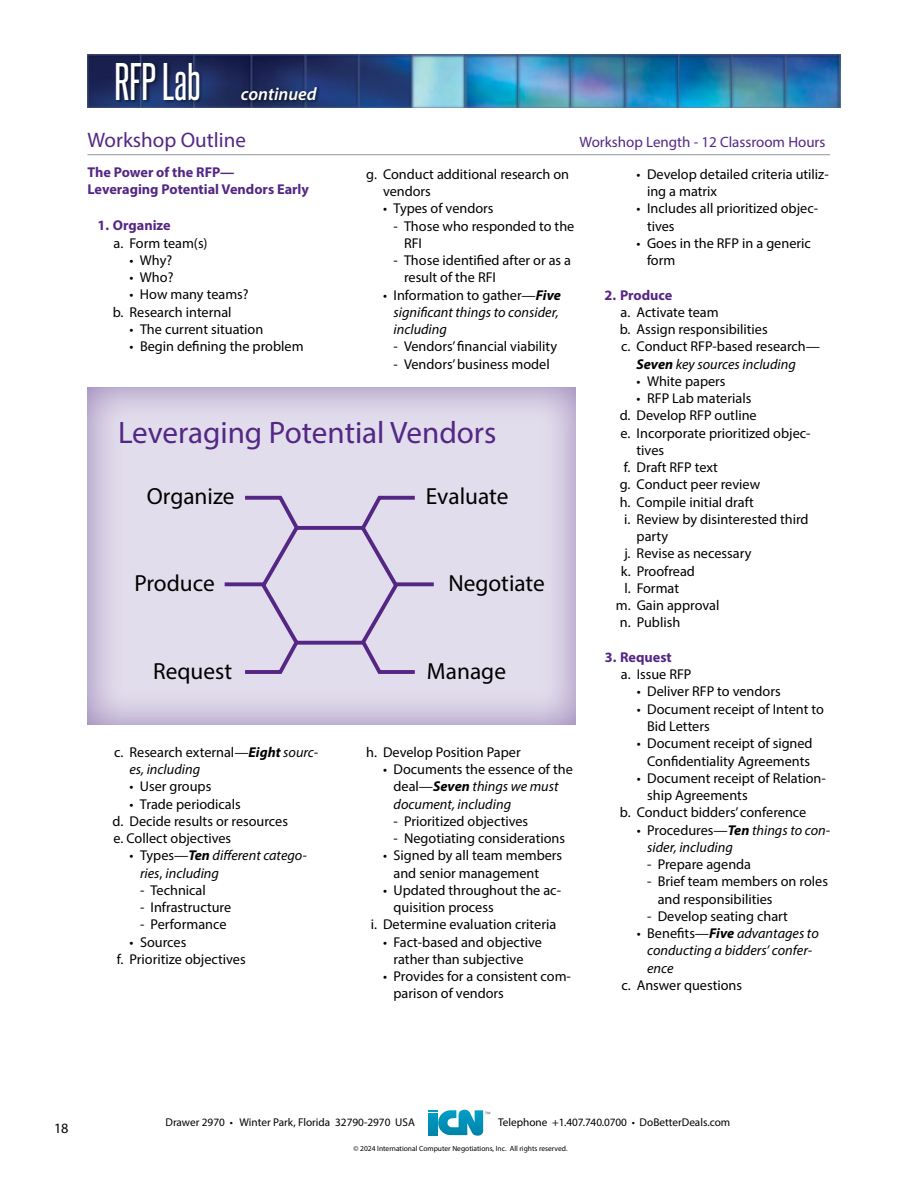
<style>
.page{position:relative;width:918px;height:1188px;background:#fff}
.page>*{position:absolute;margin:0;border:0;box-sizing:border-box;transform-origin:0 0}
.t1{font:45px "Steelfish Rg";color:#fff}
.t2{font:31.2px "Myriad Pro";color:#542785}
.t3{font:23.4px "Myriad Pro";color:#000}
.t4{font:21px "Myriad Pro";color:#542785}
.t5{font:italic 600 18px "Myriad Pro";color:#fff}
.t6{font:15px "Myriad Pro";color:#542785}
.t7{font:14.25px/17.2px "Myriad Pro";color:#000}
.t8{font:italic 14.25px/17.2px "Myriad Pro";color:#000}
.t9{font:700 14.25px/17.2px "Myriad Pro";color:#542785}
.t10{font:11.25px "Myriad Pro";color:#000}
.t11{font:7.5px "Myriad Pro";color:#000}
.t12{font:5.85px "Helvetica Neue";color:#636466}
.s1{font-style:normal}
.s2{font-weight:700}
.s3{font-weight:700;font-style:italic}
.s4{font-style:italic}
</style>
<div class="page">
<svg style="left:428px;top:1109px;width:55px;height:27px"></svg>
<img style="left:87px;top:54px;width:753px;height:54px">
<div style="left:116px;top:62px;width:205px;height:42px;background:#000;opacity:.6"></div>
<div style="left:64px;top:366px;width:534px;height:361px;background:#542785;opacity:.5"></div>
<svg style="left:225px;top:582px;width:16px;height:4px"></svg>
<svg style="left:241px;top:494px;width:178px;height:182px;background:#d6cde3"></svg>
<svg style="left:395px;top:582px;width:39px;height:4px"></svg>
<hr style="left:87px;top:154px;width:743px;height:1px;background:#939598">
<h1 class="t1" style="left:114px;top:49px;width:88px">RFP Lab</h1>
<p class="t5" style="left:241px;top:82px;width:77px">continued</p>
<h3 class="t4" style="left:87px;top:127px;width:160px">Workshop Outline</h3>
<p class="t6" style="left:580px;top:133px;width:247px">Workshop Length - 12 Classroom Hours</p>
<p class="t9" style="left:87px;top:163px;width:223px">The Power of the RFP—<br>Leveraging Potential Vendors Early</p>
<p class="t9" style="left:98px;top:217px;width:75px">1. Organize</p>
<p class="t7" style="left:114px;top:234px;width:96px">a. Form team(s)</p>
<p class="t7" style="left:129px;top:251px;width:44px">• Why?</p>
<p class="t7" style="left:129px;top:269px;width:46px">• Who?</p>
<p class="t7" style="left:113px;top:286px;width:137px;text-indent:17px">• How many teams? b. Research internal</p>
<p class="t7" style="left:130px;top:320px;width:135px">• The current situation</p>
<p class="t7" style="left:130px;top:338px;width:176px">• Begin defining the problem</p>
<p class="t7" style="left:383px;top:165px;width:188px;text-indent:-17px">g. Conduct additional research on vendors</p>
<p class="t7" style="left:383px;top:200px;width:112px">• Types of vendors</p>
<p class="t7" style="left:404px;top:217px;width:172px;text-indent:-11px">- Those who responded to the<br>RFI</p>
<p class="t7" style="left:404px;top:251px;width:169px;text-indent:-11px">- Those identified after or as a result of the RFI</p>
<p class="t8" style="left:394px;top:286px;width:169px;text-indent:-11px"><span class="s1">• Information to gather—</span><span class="s2">Five </span>significant things to consider, including</p>
<p class="t7" style="left:394px;top:338px;width:165px">- Vendors’ financial viability</p>
<p class="t7" style="left:394px;top:355px;width:158px">- Vendors’ business model</p>
<h2 class="t2" style="left:118px;top:413px;width:380px">Leveraging Potential Vendors</h2>
<h3 class="t3" style="left:147px;top:481px;width:89px">Organize</h3>
<h3 class="t3" style="left:426px;top:481px;width:84px">Evaluate</h3>
<h3 class="t3" style="left:134px;top:569px;width:82px">Produce</h3>
<h3 class="t3" style="left:448px;top:569px;width:98px">Negotiate</h3>
<h3 class="t3" style="left:153px;top:656px;width:81px">Request</h3>
<h3 class="t3" style="left:427px;top:656px;width:81px">Manage</h3>
<p class="t7" style="left:129px;top:743px;width:190px;text-indent:-15px">c. Research external—<span class="s3">Eight</span> <span class="s4">sourc&shy;es, including</span></p>
<p class="t7" style="left:129px;top:778px;width:83px">• User groups</p>
<p class="t7" style="left:113px;top:795px;width:177px;text-indent:17px">• Trade periodicals<br>d. Decide results or resources e. Collect objectives</p>
<p class="t8" style="left:140px;top:847px;width:168px;text-indent:-11px"><span class="s1">• Types—</span><span class="s2">Ten</span> different catego&shy;ries<span class="s1">,</span> including</p>
<p class="t7" style="left:140px;top:881px;width:67px">- Technical</p>
<p class="t7" style="left:140px;top:898px;width:93px">- Infrastructure</p>
<p class="t7" style="left:140px;top:916px;width:88px">- Performance</p>
<p class="t7" style="left:117px;top:933px;width:130px;text-indent:13px">• Sources<br>f. Prioritize objectives</p>
<p class="t7" style="left:366px;top:743px;width:156px">h. Develop Position Paper</p>
<p class="t7" style="left:394px;top:761px;width:181px;text-indent:-11px">• Documents the essence of the deal—<span class="s3">Seven</span> <span class="s4">things we must document, including</span></p>
<p class="t7" style="left:394px;top:812px;width:136px">- Prioritized objectives</p>
<p class="t7" style="left:394px;top:830px;width:173px">- Negotiating considerations</p>
<p class="t7" style="left:394px;top:847px;width:170px;text-indent:-11px">• Signed by all team members and senior management</p>
<p class="t7" style="left:383px;top:881px;width:180px">• Updated throughout the ac-</p>
<p class="t7" style="left:394px;top:899px;width:102px">quisition process</p>
<p class="t7" style="left:371px;top:916px;width:187px">i. Determine evaluation criteria</p>
<p class="t7" style="left:383px;top:933px;width:160px;text-align:center">• Fact-based and objective rather than subjective</p>
<p class="t7" style="left:394px;top:968px;width:179px;text-indent:-11px">• Provides for a consistent com&shy;parison of vendors</p>
<p class="t7" style="left:647px;top:165px;width:183px;text-indent:-11px">• Develop detailed criteria utiliz&shy;ing a matrix</p>
<p class="t7" style="left:647px;top:200px;width:173px;text-indent:-11px">• Includes all prioritized objec&shy;tives</p>
<p class="t7" style="left:647px;top:234px;width:165px;text-indent:-11px">• Goes in the RFP in a generic form</p>
<p class="t9" style="left:605px;top:286px;width:69px">2. Produce</p>
<p class="t7" style="left:621px;top:303px;width:99px">a. Activate team</p>
<p class="t7" style="left:620px;top:320px;width:149px">b. Assign responsibilities</p>
<p class="t7" style="left:621px;top:338px;width:200px">c. Conduct RFP-based research—</p>
<p class="t8" style="left:637px;top:355px;width:161px"><span class="s2">Seven</span> key sources including</p>
<p class="t7" style="left:637px;top:372px;width:91px">• White papers</p>
<p class="t7" style="left:637px;top:390px;width:116px">• RFP Lab materials</p>
<p class="t7" style="left:620px;top:407px;width:139px">d. Develop RFP outline</p>
<p class="t7" style="left:621px;top:424px;width:192px">e. Incorporate prioritized objec-</p>
<p class="t7" style="left:637px;top:441px;width:29px">tives</p>
<p class="t7" style="left:624px;top:459px;width:96px">f. Draft RFP text</p>
<p class="t7" style="left:620px;top:476px;width:142px">g. Conduct peer review</p>
<p class="t7" style="left:620px;top:493px;width:136px">h. Compile initial draft</p>
<p class="t7" style="left:624px;top:510px;width:186px">i. Review by disinterested third</p>
<p class="t7" style="left:637px;top:528px;width:33px">party</p>
<p class="t7" style="left:624px;top:545px;width:129px">j. Revise as necessary</p>
<p class="t7" style="left:621px;top:562px;width:76px">k. Proofread</p>
<p class="t7" style="left:624px;top:579px;width:56px">l. Format</p>
<p class="t7" style="left:616px;top:597px;width:105px">m. Gain approval</p>
<p class="t7" style="left:620px;top:614px;width:62px">n. Publish</p>
<p class="t9" style="left:605px;top:648px;width:69px">3. Request</p>
<p class="t7" style="left:621px;top:666px;width:72px">a. Issue RFP</p>
<p class="t7" style="left:637px;top:683px;width:146px">• Deliver RFP to vendors</p>
<p class="t7" style="left:647px;top:700px;width:178px;text-indent:-11px">• Document receipt of Intent to<br>Bid Letters</p>
<p class="t7" style="left:637px;top:735px;width:177px;text-align:center">• Document receipt of signed<br>Confidentiality Agreements</p>
<p class="t7" style="left:637px;top:769px;width:191px">• Document receipt of Relation-</p>
<p class="t7" style="left:647px;top:786px;width:102px">ship Agreements</p>
<p class="t7" style="left:620px;top:804px;width:188px">b. Conduct bidders’ conference</p>
<p class="t8" style="left:647px;top:821px;width:184px;text-indent:-11px"><span class="s1">• Procedures—</span><span class="s2">Ten</span> things to con&shy;sider, including</p>
<p class="t7" style="left:647px;top:855px;width:105px">- Prepare agenda</p>
<p class="t7" style="left:658px;top:873px;width:172px;text-indent:-11px">- Brief team members on roles and responsibilities</p>
<p class="t7" style="left:647px;top:907px;width:142px">- Develop seating chart</p>
<p class="t8" style="left:647px;top:924px;width:173px;text-indent:-11px"><span class="s1">• Benefits—</span><span class="s2">Five</span> advantages to conducting a bidders’ confer&shy;ence</p>
<p class="t7" style="left:621px;top:976px;width:122px">c. Answer questions</p>
<p class="t7" style="left:54px;top:1120px;width:16px">18</p>
<p class="t12" style="left:485px;top:1109px;width:7px">™</p>
<p class="t10" style="left:166px;top:1115px;width:251px">Drawer 2970 • Winter Park, Florida 32790-2970 USA</p>
<p class="t10" style="left:498px;top:1116px;width:234px">Telephone +1.407.740.0700 • DoBetterDeals.com</p>
<p class="t11" style="left:354px;top:1144px;width:216px">© 2024 International Computer Negotiations, Inc. All rights reserved.</p>
</div>
